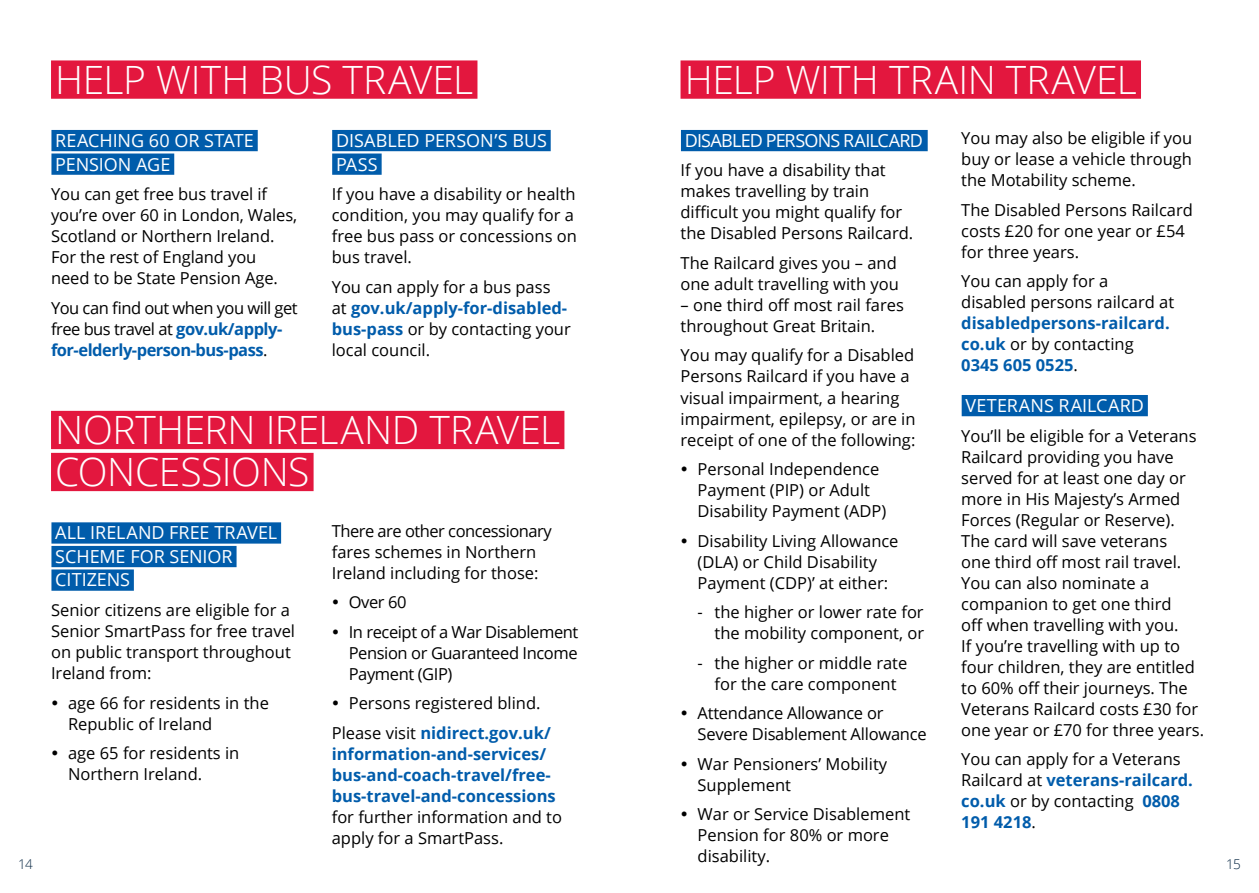
<style>
.page{position:relative;width:1259px;height:893px;background:#fff}
.page>*{position:absolute;margin:0;border:0;box-sizing:border-box;transform-origin:0 0}
.t1{font:300 39px "Open Sans";letter-spacing:-.005em;color:#fff}
.t2{font:18px "Open Sans";letter-spacing:-.005em;color:#fff}
.t3{font:18px "Open Sans";letter-spacing:-.045em;color:#fff}
.t4{font:16.5px/21px "Open Sans";color:#000}
.t5{font:700 16.5px/21px "Open Sans";color:#005cab}
.t6{font:16.5px/21px "Open Sans";letter-spacing:-.03em;color:#000}
.t7{font:300 13.5px "Open Sans";color:#042440}
.s1{font-weight:700;color:#005cab}
.s2{font-weight:400;color:#000}
</style>
<div class="page">
<div style="left:51px;top:60px;width:426px;height:39px;background:#e3173e"></div>
<div style="left:51px;top:130px;width:207px;height:21px;background:#005cab"></div>
<div style="left:51px;top:154px;width:123px;height:21px;background:#005cab"></div>
<div style="left:332px;top:130px;width:219px;height:21px;background:#005cab"></div>
<div style="left:332px;top:154px;width:50px;height:21px;background:#005cab"></div>
<div style="left:51px;top:411px;width:513px;height:38px;background:#e3173e"></div>
<div style="left:51px;top:453px;width:262px;height:38px;background:#e3173e"></div>
<div style="left:51px;top:522px;width:230px;height:22px;background:#005cab"></div>
<div style="left:51px;top:546px;width:185px;height:21px;background:#005cab"></div>
<div style="left:51px;top:569px;width:83px;height:22px;background:#005cab"></div>
<div style="left:680px;top:60px;width:461px;height:39px;background:#e3173e"></div>
<div style="left:681px;top:130px;width:246px;height:21px;background:#005cab"></div>
<div style="left:961px;top:395px;width:186px;height:21px;background:#005cab"></div>
<h1 class="t1" style="left:55px;top:53px;width:419px">HELP WITH BUS TRAVEL</h1>
<h2 class="t2" style="left:55px;top:128px;width:200px">REACHING 60 OR STATE</h2>
<h2 class="t2" style="left:55px;top:152px;width:117px">PENSION AGE</h2>
<p class="t4" style="left:51px;top:183px;width:248px">You can get free bus travel if you’re over 60 in London, Wales,<br>Scotland or Northern Ireland.<br>For the rest of England you need to be State Pension Age.</p>
<p class="t6" style="left:51px;top:297px;width:248px">You can find out when you will get free bus travel at <span class="s1">gov.uk/apply&shy;for-elderly-person-bus-pass</span>.</p>
<h1 class="t1" style="left:685px;top:53px;width:453px">HELP WITH TRAIN TRAVEL</h1>
<p class="t4" style="left:961px;top:127px;width:233px;text-align:justify">You may also be eligible if you buy or lease a vehicle through the Motability scheme.</p>
<p class="t4" style="left:961px;top:199px;width:233px">The Disabled Persons Railcard costs £20 for one year or £54 for three years.</p>
<p class="t4" style="left:961px;top:270px;width:214px">You can apply for a disabled persons railcard at <span class="s1">disabledpersons-railcard. co.uk</span> or by contacting<br><span class="s1">0345 605 0525</span>.</p>
<h2 class="t2" style="left:965px;top:393px;width:180px">VETERANS RAILCARD</h2>
<p class="t4" style="left:961px;top:425px;width:244px">You’ll be eligible for a Veterans<br>Railcard providing you have served for at least one day or more in His Majesty’s Armed<br>Forces (Regular or Reserve).<br>The card will save veterans<br>one third off most rail travel.<br>You can also nominate a companion to get one third<br>off when travelling with you.<br>If you’re travelling with up to four children, they are entitled to 60% off their journeys. The<br>Veterans Railcard costs £30 for one year or £70 for three years.</p>
<p class="t4" style="left:961px;top:748px;width:233px">You can apply for a Veterans<br>Railcard at <span class="s1">veterans-railcard. co.uk</span> or by contacting <span class="s1">0808<br>191 4218</span>.</p>
<h2 class="t2" style="left:336px;top:128px;width:212px">DISABLED PERSON’S BUS</h2>
<h2 class="t2" style="left:336px;top:152px;width:43px">PASS</h2>
<p class="t4" style="left:332px;top:183px;width:247px">If you have a disability or health condition, you may qualify for a free bus pass or concessions on bus travel.</p>
<p class="t4" style="left:332px;top:276px;width:241px">You can apply for a bus pass<br>at <span class="s1">gov.uk/apply-for-disabled&shy;bus-pass</span> or by contacting your local council.</p>
<h2 class="t3" style="left:685px;top:128px;width:240px">DISABLED PERSONS RAILCARD</h2>
<p class="t4" style="left:680px;top:160px;width:234px">If you have a disability that makes travelling by train difficult you might qualify for the Disabled Persons Railcard.</p>
<p class="t4" style="left:680px;top:252px;width:220px">The Railcard gives you – and one adult travelling with you</p>
<p class="t4" style="left:680px;top:294px;width:225px">– one third off most rail fares throughout Great Britain.</p>
<p class="t4" style="left:680px;top:345px;width:236px">You may qualify for a Disabled<br>Persons Railcard if you have a visual impairment, a hearing impairment, epilepsy, or are in receipt of one of the following:</p>
<p class="t4" style="left:697px;top:458px;width:190px">Personal Independence<br>Payment (PIP) or Adult<br>Disability Payment (ADP)</p>
<p class="t4" style="left:697px;top:530px;width:202px">Disability Living Allowance (DLA) or Child Disability<br>Payment (CDP)’ at either:</p>
<p class="t4" style="left:697px;top:601px;width:228px;text-align:right">- the higher or lower rate for the mobility component, or</p>
<p class="t4" style="left:697px;top:652px;width:211px;text-align:center">- the higher or middle rate for the care component</p>
<p class="t4" style="left:697px;top:702px;width:231px">Attendance Allowance or<br>Severe Disablement Allowance</p>
<p class="t4" style="left:697px;top:753px;width:191px">War Pensioners’ Mobility<br>Supplement</p>
<p class="t4" style="left:697px;top:803px;width:214px">War or Service Disablement<br>Pension for 80% or more disability.</p>
<h1 class="t1" style="left:55px;top:403px;width:506px">NORTHERN IRELAND TRAVEL</h1>
<h1 class="t1" style="left:55px;top:445px;width:255px">CONCESSIONS</h1>
<p class="t4" style="left:332px;top:520px;width:221px">There are other concessionary fares schemes in Northern<br>Ireland including for those:</p>
<p class="t4" style="left:349px;top:591px;width:59px">Over 60</p>
<p class="t4" style="left:349px;top:621px;width:231px;text-align:justify">In receipt of a War Disablement Pension or Guaranteed Income Payment (GIP)</p>
<p class="t4" style="left:349px;top:692px;width:193px">Persons registered blind.</p>
<p class="t5" style="left:332px;top:722px;width:232px"><span class="s2">Please visit</span> nidirect.gov.uk/ information-and-services/ bus-and-coach-travel/free&shy;bus-travel-and-concessions <span class="s2">for further information and to apply for a SmartPass.</span></p>
<h2 class="t2" style="left:55px;top:520px;width:223px">ALL IRELAND FREE TRAVEL</h2>
<h2 class="t2" style="left:55px;top:544px;width:179px">SCHEME FOR SENIOR</h2>
<h2 class="t2" style="left:55px;top:568px;width:76px">CITIZENS</h2>
<p class="t4" style="left:51px;top:599px;width:246px">Senior citizens are eligible for a<br>Senior SmartPass for free travel on public transport throughout<br>Ireland from:</p>
<p class="t4" style="left:68px;top:692px;width:202px">age 66 for residents in the<br>Republic of Ireland</p>
<p class="t4" style="left:68px;top:742px;width:173px">age 65 for residents in<br>Northern Ireland.</p>
<p class="t7" style="left:18px;top:855px;width:16px">14</p>
<p class="t7" style="left:1226px;top:855px;width:16px">15</p>
</div>
